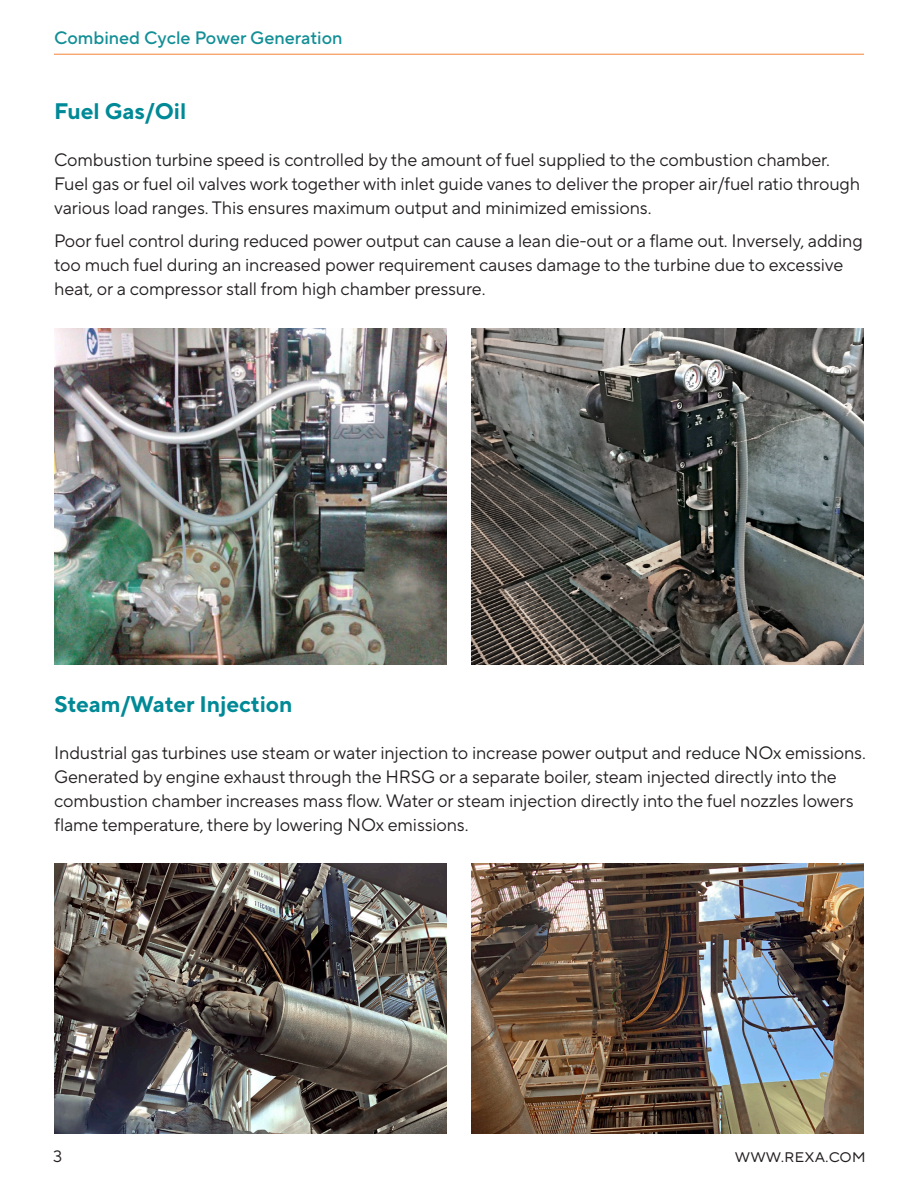
<style>
.page{position:relative;width:918px;height:1188px;background:#fff}
.page>*{position:absolute;margin:0;border:0;box-sizing:border-box;transform-origin:0 0}
.t1{font:700 22.5px "TT Norms Pro";color:#008996}
.t2{font:18px/24px "TT Norms Pro";letter-spacing:-.01em;color:#231f20}
.t3{font:500 18px "TT Norms Pro";color:#138f96}
.t4{font:16.5px "TT Norms Pro";color:#231f20}
</style>
<div class="page">
<img style="left:54px;top:329px;width:393px;height:335px">
<img style="left:471px;top:863px;width:393px;height:271px">
<img style="left:54px;top:863px;width:393px;height:271px">
<img style="left:471px;top:329px;width:393px;height:335px">
<hr style="left:54px;top:54px;width:810px;height:1px;background:#f58a43">
<p class="t3" style="left:54px;top:24px;width:290px">Combined Cycle Power Generation</p>
<p class="t1" style="left:54px;top:95px;width:134px">Fuel Gas/Oil</p>
<p class="t2" style="left:54px;top:147px;width:807px">Combustion turbine speed is controlled by the amount of fuel supplied to the combustion chamber.<br>Fuel gas or fuel oil valves work together with inlet guide vanes to deliver the proper air/fuel ratio through various load ranges. This ensures maximum output and minimized emissions.</p>
<p class="t2" style="left:54px;top:228px;width:810px">Poor fuel control during reduced power output can cause a lean die-out or a flame out. Inversely, adding too much fuel during an increased power requirement causes damage to the turbine due to excessive heat, or a compressor stall from high chamber pressure.</p>
<p class="t1" style="left:54px;top:688px;width:240px">Steam/Water Injection</p>
<p class="t2" style="left:54px;top:740px;width:813px">Industrial gas turbines use steam or water injection to increase power output and reduce NOx emissions.<br>Generated by engine exhaust through the HRSG or a separate boiler, steam injected directly into the combustion chamber increases mass flow. Water or steam injection directly into the fuel nozzles lowers flame temperature, there by lowering NOx emissions.</p>
<p class="t4" style="left:53px;top:1144px;width:11px">3</p>
<p class="t4" style="left:735px;top:1145px;width:132px">www.rexa.com</p>
</div>
